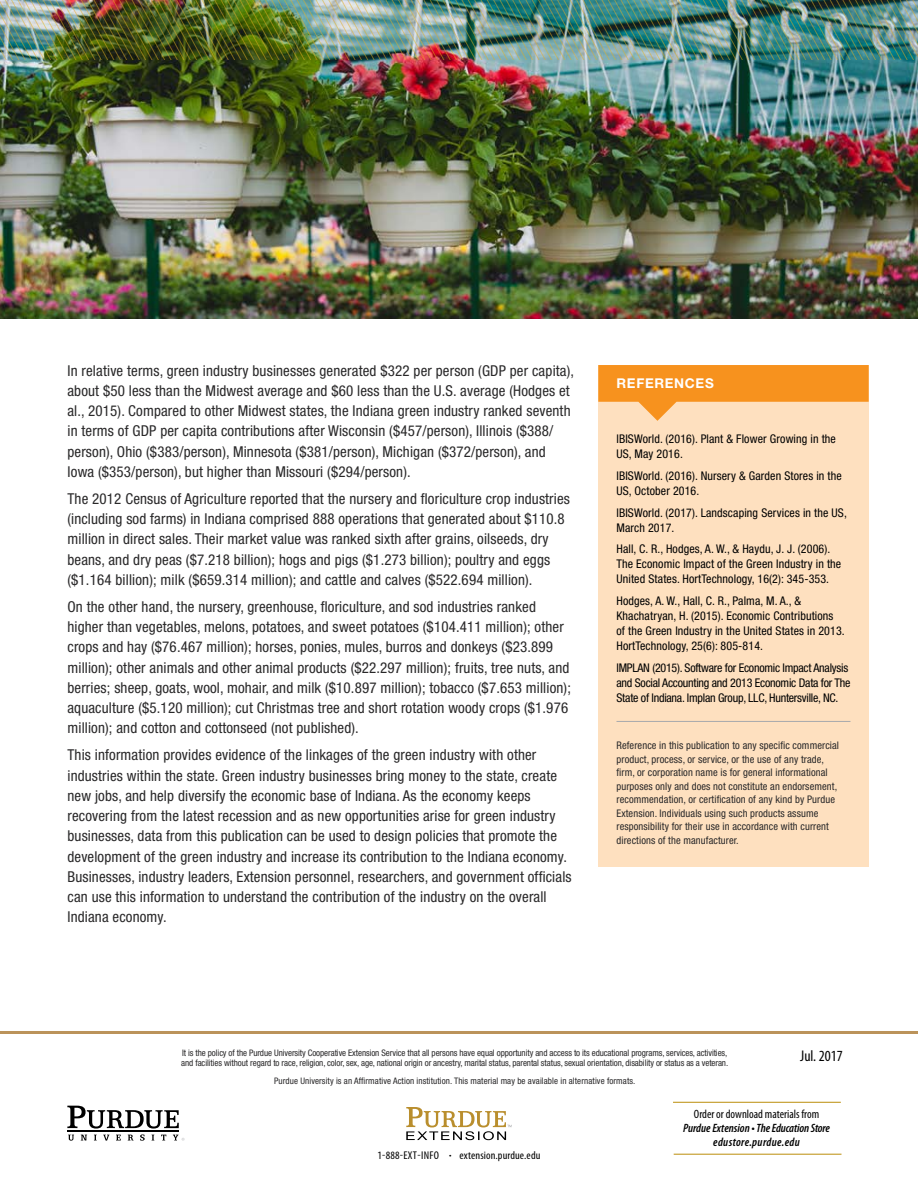
<style>
.page{position:relative;width:918px;height:1188px;background:#fff}
.page>*{position:absolute;margin:0;border:0;box-sizing:border-box;transform-origin:0 0}
.t1{font:condensed 15.6px "Myriad Pro";color:#000}
.Body_text{font:condensed 15px/20.2px "Helvetica Neue LT Std";letter-spacing:.01em;color:#292829}
.Box_heading{font:700 13.5px "Helvetica Neue LT Std";letter-spacing:.05em;color:#fff}
.t2{font:italic 600 condensed 12.15px/13.8px "Myriad Pro";color:#000;text-align:center}
.t3{font:condensed 12.15px "Myriad Pro";color:#000}
.Table_Body{font:condensed 12px/15px "Helvetica Neue LT Std";letter-spacing:.01em;color:#000}
.Table_Body-2{font:condensed 12px/15px "Helvetica Neue LT Std";letter-spacing:-.02em;color:#000}
.t4{font:condensed 11.25px "Myriad Pro";letter-spacing:.01em;color:#000;scale:1.04 1}
.mouse_text{font:condensed 10.5px/13.5px "Helvetica Neue LT Std";letter-spacing:.01em;color:#292829}
.t5{font:condensed 9px/10.5px "Helvetica Neue LT Std";letter-spacing:-.01em;color:#292829}
.t6{font:condensed 9px "Helvetica Neue LT Std";letter-spacing:.01em;color:#292829}
.s1{font-size:9px}
</style>
<div class="page">
<img style="left:0;top:59px;width:918px;height:260px">
<img style="left:0;top:0;width:918px;height:59px">
<div style="left:598px;top:365px;width:271px;height:501px;background:#fee0bf"></div>
<svg style="left:598px;top:365px;width:271px;height:56px"></svg>
<hr style="left:0;top:1031px;width:918px;height:3px;background:#bb935a">
<hr style="left:674px;top:1154px;width:168px;height:1px;background:#bb8d0a">
<hr style="left:673px;top:1102px;width:168px;height:1px;background:#bb8d0a">
<svg style="left:67px;top:1106px;width:117px;height:35px"></svg>
<svg style="left:406px;top:1107px;width:106px;height:33px"></svg>
<hr style="left:616px;top:721px;width:234px;height:1px;background:#a7a9ac">
<p class="Body_text" style="left:68px;top:360px;width:508px">In relative terms, green industry businesses generated $322 per person (GDP per capita), about $50 less than the Midwest average and $60 less than the U.S. average (Hodges et al., 2015). Compared to other Midwest states, the Indiana green industry ranked seventh in terms of GDP per capita contributions after Wisconsin ($457/person), Illinois ($388/ person), Ohio ($383/person), Minnesota ($381/person), Michigan ($372/person), and Iowa ($353/person), but higher than Missouri ($294/person).</p>
<p class="Body_text" style="left:68px;top:488px;width:504px">The 2012 Census of Agriculture reported that the nursery and floriculture crop industries (including sod farms) in Indiana comprised 888 operations that generated about $110.8 million in direct sales. Their market value was ranked sixth after grains, oilseeds, dry beans, and dry peas ($7.218 billion); hogs and pigs ($1.273 billion); poultry and eggs ($1.164 billion); milk ($659.314 million); and cattle and calves ($522.694 million).</p>
<p class="Body_text" style="left:68px;top:596px;width:505px">On the other hand, the nursery, greenhouse, floriculture, and sod industries ranked higher than vegetables, melons, potatoes, and sweet potatoes ($104.411 million); other crops and hay ($76.467 million); horses, ponies, mules, burros and donkeys ($23.899 million); other animals and other animal products ($22.297 million); fruits, tree nuts, and berries; sheep, goats, wool, mohair, and milk ($10.897 million); tobacco ($7.653 million); aquaculture ($5.120 million); cut Christmas tree and short rotation woody crops ($1.976 million); and cotton and cottonseed (not published).</p>
<p class="Body_text" style="left:68px;top:745px;width:506px">This information provides evidence of the linkages of the green industry with other industries within the state. Green industry businesses bring money to the state, create new jobs, and help diversify the economic base of Indiana. As the economy keeps recovering from the latest recession and as new opportunities arise for green industry businesses, data from this publication can be used to design policies that promote the development of the green industry and increase its contribution to the Indiana economy.<br>Businesses, industry leaders, Extension personnel, researchers, and government officials can use this information to understand the contribution of the industry on the overall Indiana economy.</p>
<p class="Box_heading" style="left:616px;top:374px;width:99px">REFERENCES</p>
<p class="Table_Body" style="left:616px;top:431px;width:221px">IBISWorld. (2016). Plant &amp; Flower Growing in the<br>US, May 2016.</p>
<p class="Table_Body" style="left:616px;top:468px;width:227px">IBISWorld. (2016). Nursery &amp; Garden Stores in the<br>US, October 2016.</p>
<p class="Table_Body" style="left:616px;top:505px;width:232px">IBISWorld. (2017). Landscaping Services in the US,<br>March 2017.</p>
<p class="Table_Body" style="left:616px;top:542px;width:226px">Hall, C. R., Hodges, A. W., &amp; Haydu, J. J. (2006).<br>The Economic Impact of the Green Industry in the<br>United States. HortTechnology, 16(2): 345-353.</p>
<p class="Table_Body" style="left:616px;top:593px;width:230px">Hodges, A. W., Hall, C. R., Palma, M. A., &amp; Khachatryan, H. (2015). Economic Contributions of the Green Industry in the United States in 2013.<br>HortTechnology, 25(6): 805-814.</p>
<p class="Table_Body-2" style="left:616px;top:660px;width:235px">IMPLAN (2015). Software for Economic Impact Analysis and Social Accounting and 2013 Economic Data for The<br>State of Indiana. Implan Group, LLC, Huntersville, NC.</p>
<p class="mouse_text" style="left:616px;top:739px;width:224px">Reference in this publication to any specific commercial product, process, or service, or the use of any trade, firm, or corporation name is for general informational purposes only and does not constitute an endorsement, recommendation, or certification of any kind by Purdue Extension. Individuals using such products assume responsibility for their use in accordance with current directions of the manufacturer.</p>
<p class="t5" style="left:181px;top:1047px;width:548px">It is the policy of the Purdue University Cooperative Extension Service that all persons have equal opportunity and access to its educational programs, services, activities, and facilities without regard to race, religion, color, sex, age, national origin or ancestry, marital status, parental status, sexual orientation, disability or status as a veteran.</p>
<p class="t6" style="left:274px;top:1075px;width:363px">Purdue University is an Affirmative Action institution. This material may be available in alternative formats.</p>
<p class="t3" style="left:694px;top:1107px;width:127px">Order or download materials from</p>
<p class="t2" style="left:683px;top:1121px;width:149px">Purdue Extension • The Education Store edustore.purdue.edu</p>
<p class="t4" style="left:378px;top:1148px;width:158px">1-888-EXT-INFO <span class="s1">•</span> extension.purdue.edu</p>
<p class="t1" style="left:800px;top:1046px;width:44px">Jul. 2017</p>
</div>
